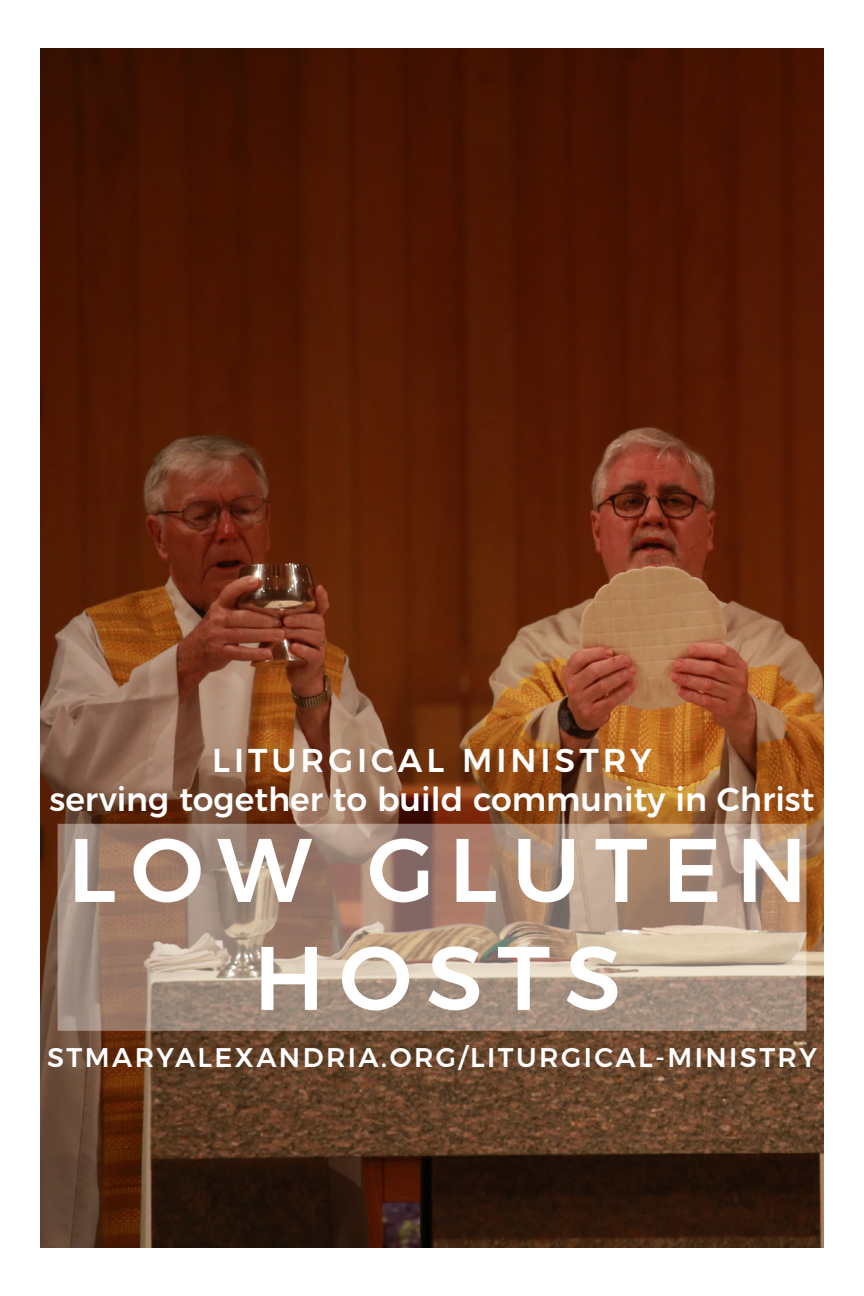
<style>
.page{position:relative;width:864px;height:1296px;background:#fff}
.page>*{position:absolute;margin:0;border:0;box-sizing:border-box;transform-origin:0 0}
.t1{font:500 90px "Montserrat";letter-spacing:.16em;color:#fff}
.t2{font:500 33px "Montserrat";color:#fff}
.t3{font:500 33px "Montserrat";letter-spacing:.12em;color:#fff}
.t4{font:500 27px "Montserrat";letter-spacing:.09em;color:#fff}
</style>
<div class="page">
<img style="left:40px;top:48px;width:784px;height:1200px">
<svg style="left:58px;top:824px;width:748px;height:207px"></svg>
<p class="t3" style="left:212px;top:733px;width:441px">LITURGICAL MINISTRY</p>
<p class="t2" style="left:49px;top:773px;width:767px">serving together to build community in Christ</p>
<p class="t1" style="left:68px;top:798px;width:741px">LOW GLUTEN</p>
<p class="t1" style="left:254px;top:906px;width:369px">HOSTS</p>
<p class="t4" style="left:47px;top:1035px;width:771px">STMARYALEXANDRIA.ORG/LITURGICAL-MINISTRY</p>
</div>
